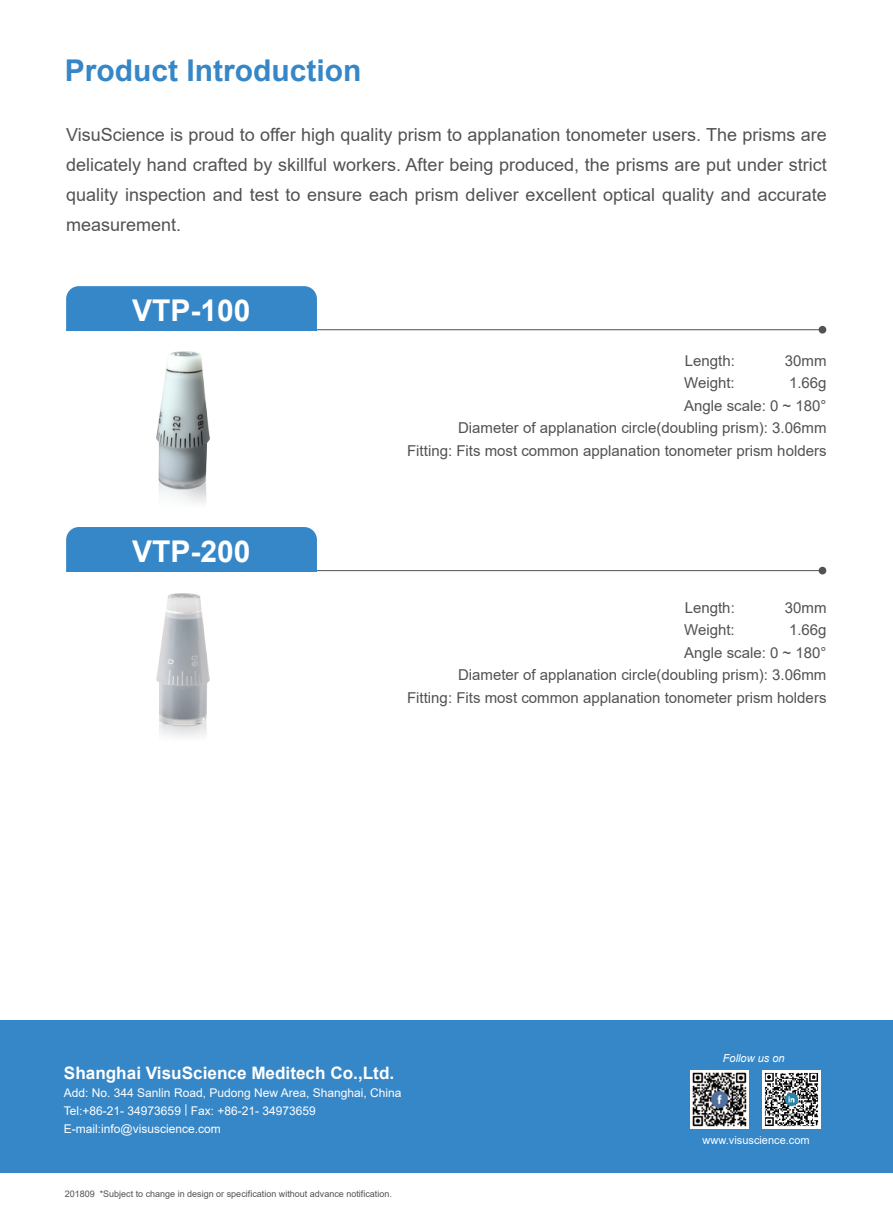
<style>
.page{position:relative;width:893px;height:1212px;background:#fff}
.page>*{position:absolute;margin:0;border:0;box-sizing:border-box;transform-origin:0 0}
.t1{font:700 30px "Arial";color:#3687c8}
.t2{font:700 30px "Arial";color:#fff}
.t3{font:18px/30px "Arial";color:#515253;text-align:justify}
.t4{font:700 17.1px "Arial";color:#fff}
.t5{font:15px/22.5px "Arial";color:#515253;text-align:right}
.t6{font:12px/18px "Arial";color:#fff}
.t7{font:11.1px "Arial";color:#fff}
.t8{font:italic 11.1px "Arial";color:#fff}
.t9{font:9px "Arial";color:#515253}
</style>
<div class="page">
<hr style="left:66px;top:329px;width:756px;height:1px;background:#515253">
<div style="left:66px;top:286px;width:251px;height:44px;background:#3687c8"></div>
<hr style="left:66px;top:570px;width:756px;height:1px;background:#515253">
<div style="left:66px;top:527px;width:251px;height:44px;background:#3687c8"></div>
<div style="left:819px;top:567px;width:7px;height:7px;background:#515253;border-radius:50%"></div>
<div style="left:819px;top:326px;width:7px;height:8px;background:#515253;border-radius:50%"></div>
<img style="left:157px;top:352px;width:52px;height:151px">
<img style="left:157px;top:593px;width:52px;height:144px">
<div style="left:0;top:1020px;width:893px;height:153px;background:#3687c8"></div>
<img style="left:763px;top:1070px;width:58px;height:59px">
<img style="left:690px;top:1070px;width:59px;height:59px">
<h1 class="t1" style="left:65px;top:49px;width:298px">Product Introduction</h1>
<p class="t3" style="left:66px;top:119px;width:762px">VisuScience is proud to offer high quality prism to applanation tonometer users. The prisms are delicately hand crafted by skillful workers. After being produced, the prisms are put under strict quality inspection and test to ensure each prism deliver excellent optical quality and accurate measurement.</p>
<h1 class="t2" style="left:132px;top:289px;width:120px">VTP-100</h1>
<h1 class="t2" style="left:132px;top:530px;width:120px">VTP-200</h1>
<p class="t5" style="left:685px;top:349px;width:52px">Length:</p>
<p class="t5" style="left:785px;top:349px;width:43px">30mm</p>
<p class="t5" style="left:684px;top:372px;width:52px">Weight:</p>
<p class="t5" style="left:407px;top:372px;width:421px">1.66g<br>Angle scale: 0 ~ 180°<br>Diameter of applanation circle(doubling prism): 3.06mm<br>Fitting: Fits most common applanation tonometer prism holders</p>
<p class="t5" style="left:685px;top:596px;width:52px">Length:</p>
<p class="t5" style="left:785px;top:596px;width:43px">30mm</p>
<p class="t5" style="left:684px;top:619px;width:52px">Weight:</p>
<p class="t5" style="left:407px;top:619px;width:421px">1.66g<br>Angle scale: 0 ~ 180°<br>Diameter of applanation circle(doubling prism): 3.06mm<br>Fitting: Fits most common applanation tonometer prism holders</p>
<p class="t8" style="left:723px;top:1051px;width:63px">Follow us on</p>
<p class="t4" style="left:64px;top:1060px;width:332px">Shanghai VisuScience Meditech Co.,Ltd.</p>
<p class="t6" style="left:64px;top:1083px;width:339px">Add: No. 344 Sanlin Road, Pudong New Area, Shanghai, China<br>Tel:+86-21- 34973659 | Fax: +86-21- 34973659<br>E-mail:info@visuscience.com</p>
<p class="t9" style="left:65px;top:1187px;width:329px">201809 *Subject to change in design or specification without advance notification.</p>
<p class="t7" style="left:702px;top:1132px;width:109px">www.visuscience.com</p>
</div>
